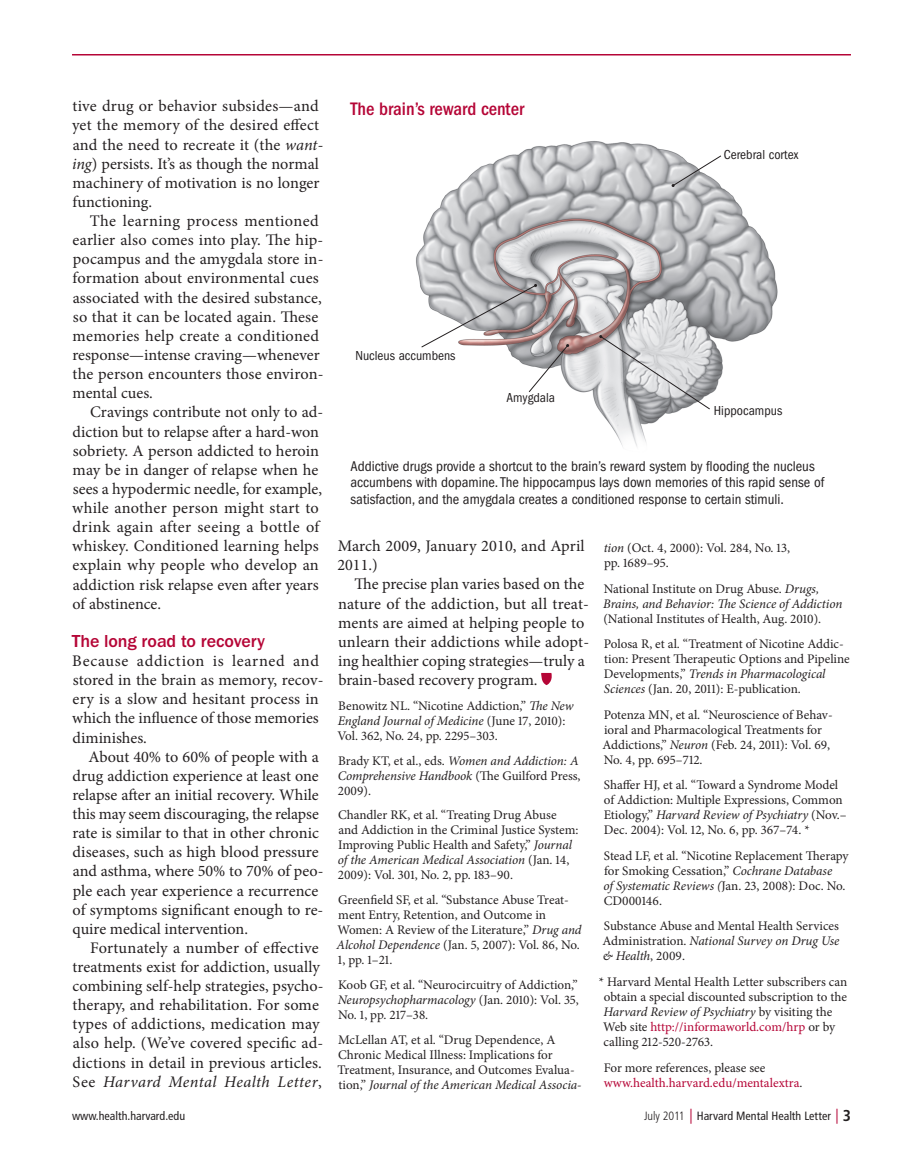
<style>
.page{position:relative;width:905px;height:1161px;background:#fff}
.page>*{position:absolute;margin:0;border:0;box-sizing:border-box;transform-origin:0 0}
.t1{font:500 condensed 18.75px "ITC Franklin Gothic Std";color:#b50536}
.t2{font:500 18px "ITC Franklin Gothic Std";letter-spacing:-.005em;color:#b50536}
.t3{font:16.2px/19.2px "Minion Pro";letter-spacing:.005em;color:#231f20}
.t4{font:condensed 14.7px/16.5px "ITC Franklin Gothic Std";color:#231f20}
.t5{font:condensed 13.5px "ITC Franklin Gothic Std";color:#231f20}
.t6{font:13.2px/15px "Minion Pro";color:#231f20}
.t7{font:italic 13.2px/15px "Minion Pro";letter-spacing:-.005em;color:#231f20}
.t8{font:13.2px/15px "Minion Pro";color:#b50536}
.t9{font:condensed 12px "Frutiger LT Std";color:#231f20}
.s1{font-style:italic}
.s2{font-style:normal}
.s3{color:#b50536}
.s4{color:#231f20}
.s5{font-weight:300}
.s6{font-family:"Minion Pro";font-stretch:normal;font-size:15px;color:#b50536}
.s7{font-weight:700;font-size:15.75px}
</style>
<div class="page">
<hr style="left:72px;top:54px;width:778px;height:2px;background:#b50536">
<svg style="left:541px;top:673px;width:11px;height:12px"></svg>
<img style="left:416px;top:141px;width:362px;height:306px">
<svg style="left:671px;top:155px;width:51px;height:32px"></svg>
<svg style="left:420px;top:284px;width:149px;height:109px"></svg>
<svg style="left:599px;top:335px;width:111px;height:75px;background:#c8c9cb"></svg>
<p class="t3" style="left:72px;top:97px;width:253px">tive drug or behavior subsides—and yet the memory of the desired effect and the need to recreate it (the <span class="s1">want&shy;ing</span>) persists. It’s as though the normal machinery of motivation is no longer functioning.</p>
<p class="t3" style="left:72px;top:211px;width:252px;text-indent:17px">The learning process mentioned earlier also comes into play. The hip&shy;pocampus and the amygdala store in&shy;formation about environmental cues associated with the desired substance, so that it can be located again. These memories help create a conditioned response—intense craving—whenever the person encounters those environ&shy;mental cues.</p>
<p class="t3" style="left:72px;top:403px;width:253px;text-indent:18px">Cravings contribute not only to ad&shy;diction but to relapse after a hard-won sobriety. A person addicted to heroin may be in danger of relapse when he sees a hypodermic needle, for example, while another person might start to drink again after seeing a bottle of whiskey. Conditioned learning helps explain why people who develop an addiction risk relapse even after years of abstinence.</p>
<p class="t2" style="left:72px;top:631px;width:195px">The long road to recovery</p>
<p class="t3" style="left:72px;top:651px;width:253px">Because addiction is learned and stored in the brain as memory, recov&shy;ery is a slow and hesitant process in which the influence of those memories diminishes.</p>
<p class="t3" style="left:72px;top:747px;width:252px;text-indent:16px">About 40% to 60% of people with a drug addiction experience at least one relapse after an initial recovery. While this may seem discouraging, the relapse rate is similar to that in other chronic diseases, such as high blood pressure and asthma, where 50% to 70% of peo&shy;ple each year experience a recurrence of symptoms significant enough to re&shy;quire medical intervention.</p>
<p class="t3" style="left:72px;top:938px;width:252px;text-indent:18px">Fortunately a number of effective treatments exist for addiction, usually combining self-help strategies, psycho&shy;therapy, and rehabilitation. For some types of addictions, medication may also help. (We’ve covered specific ad&shy;dictions in detail in previous articles.<br>See <span class="s1">Harvard Mental Health Letter</span>,</p>
<p class="t1" style="left:350px;top:98px;width:175px">The brain’s reward center</p>
<p class="t5" style="left:355px;top:348px;width:102px">Nucleus accumbens</p>
<p class="t5" style="left:506px;top:390px;width:50px">Amygdala</p>
<p class="t5" style="left:724px;top:147px;width:76px">Cerebral cortex</p>
<p class="t5" style="left:714px;top:402px;width:70px">Hippocampus</p>
<p class="t4" style="left:350px;top:458px;width:475px">Addictive drugs provide a shortcut to the brain’s reward system by flooding the nucleus accumbens with dopamine. The hippocampus lays down memories of this rapid sense of satisfaction, and the amygdala creates a conditioned response to certain stimuli.</p>
<p class="t3" style="left:337px;top:537px;width:249px">March 2009, January 2010, and April<br>2011.)</p>
<p class="t3" style="left:338px;top:575px;width:252px;text-indent:16px">The precise plan varies based on the nature of the addiction, but all treat&shy;ments are aimed at helping people to unlearn their addictions while adopt&shy;ing healthier coping strategies—truly a brain-based recovery program.</p>
<p class="t6" style="left:337px;top:698px;width:238px">Benowitz NL. “Nicotine Addiction,” <span class="s1">The New<br>England Journal of Medicine</span> (June 17, 2010):<br>Vol. 362, No. 24, pp. 2295–303.</p>
<p class="t6" style="left:338px;top:753px;width:244px">Brady KT, et al., eds. <span class="s1">Women and Addiction: A<br>Comprehensive Handbook</span> (The Guilford Press,<br>2009).</p>
<p class="t6" style="left:338px;top:808px;width:242px">Chandler RK, et al. “Treating Drug Abuse and Addiction in the Criminal Justice System:<br>Improving Public Health and Safety,” <span class="s1">Journal of the American Medical Association</span> (Jan. 14, 2009): Vol. 301, No. 2, pp. 183–90.</p>
<p class="t6" style="left:336px;top:892px;width:246px">Greenfield SF, et al. “Substance Abuse Treat&shy;ment Entry, Retention, and Outcome in Women: A Review of the Literature,” <span class="s1">Drug and Alcohol Dependence</span> (Jan. 5, 2007): Vol. 86, No.<br>1, pp. 1–21.</p>
<p class="t6" style="left:338px;top:977px;width:242px;text-align:justify">Koob GF, et al. “Neurocircuitry of Addiction,” <span class="s1">Neuropsychopharmacology</span> (Jan. 2010): Vol. 35, No. 1, pp. 217–38.</p>
<p class="t6" style="left:337px;top:1032px;width:245px">McLellan AT, et al. “Drug Dependence, A Chronic Medical Illness: Implications for Treatment, Insurance, and Outcomes Evalua&shy;tion,” <span class="s1">Journal of the American Medical Associa-</span></p>
<p class="t6" style="left:603px;top:541px;width:188px"><span class="s1">tion</span> (Oct. 4, 2000): Vol. 284, No. 13, pp. 1689–95.</p>
<p class="t7" style="left:603px;top:581px;width:240px"><span class="s2">National Institute on Drug Abuse.</span> Drugs,<br>Brains, and Behavior: The Science of Addiction</p>
<p class="t6" style="left:603px;top:606px;width:242px;line-height:25.5px">(National Institutes of Health, Aug. 2010).<br>Polosa R, et al. “Treatment of Nicotine Addic-</p>
<p class="t6" style="left:603px;top:652px;width:247px">tion: Present Therapeutic Options and Pipeline<br>Developments,” <span class="s1">Trends in Pharmacological<br>Sciences</span> (Jan. 20, 2011): E-publication.</p>
<p class="t6" style="left:602px;top:707px;width:232px">Potenza MN, et al. “Neuroscience of Behav&shy;ioral and Pharmacological Treatments for Addictions,” <span class="s1">Neuron</span> (Feb. 24, 2011): Vol. 69, No. 4, pp. 695–712.</p>
<p class="t6" style="left:603px;top:778px;width:244px">Shaffer HJ, et al. “Toward a Syndrome Model of Addiction: Multiple Expressions, Common Etiology,” <span class="s1">Harvard Review of Psychiatry</span> (Nov.– Dec. 2004): Vol. 12, No. 6, pp. 367–74. *</p>
<p class="t6" style="left:603px;top:848px;width:246px">Stead LF, et al. “Nicotine Replacement Therapy for Smoking Cessation,” <span class="s1">Cochrane Database<br>of Systematic Reviews (</span>Jan. 23, 2008): Doc. No.<br>CD000146.</p>
<p class="t6" style="left:602px;top:919px;width:238px;text-align:justify">Substance Abuse and Mental Health Services Administration. <span class="s1">National Survey on Drug Use &amp; Health</span>, 2009.</p>
<p class="t6" style="left:603px;top:974px;width:245px;text-indent:-4px">* Harvard Mental Health Letter subscribers can obtain a special discounted subscription to the <span class="s1">Harvard Review of Psychiatry</span> by visiting the Web site <span class="s3">http://informaworld.com/hrp</span> or by calling 212-520-2763.</p>
<p class="t8" style="left:603px;top:1061px;width:200px"><span class="s4">For more references, please see </span>www.health.harvard.edu/mentalextra<span class="s4">.</span></p>
<p class="t9" style="left:72px;top:1109px;width:115px">www.health.harvard.edu</p>
<p class="t9" style="left:644px;top:1109px;width:208px"><span class="s5">July 2011</span> <span class="s6">|</span> Harvard Mental Health Letter <span class="s6">|</span> <span class="s7">3</span></p>
</div>
